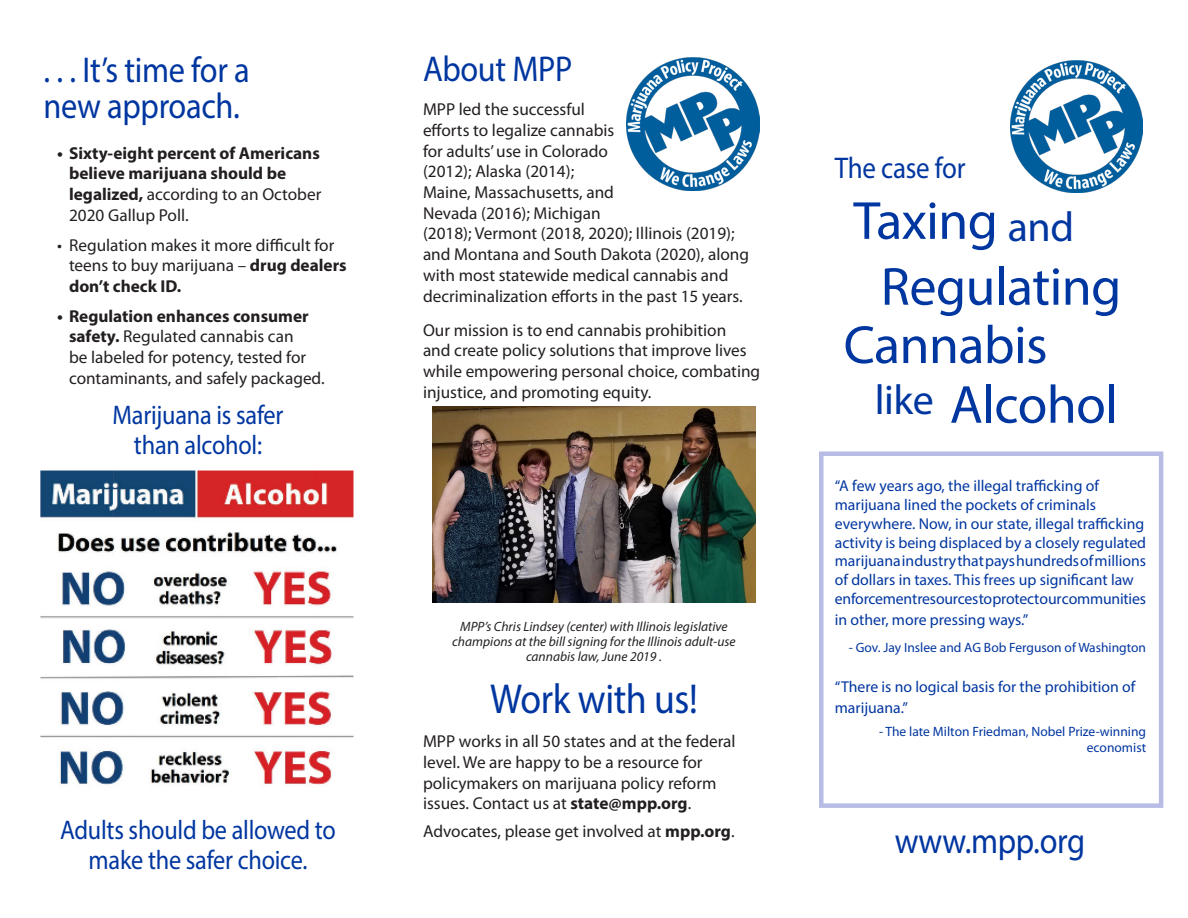
<style>
.page{position:relative;width:1188px;height:918px;background:#fff}
.page>*{position:absolute;margin:0;border:0;box-sizing:border-box;transform-origin:0 0}
._14pt_head{font:54px "Myriad Pro";letter-spacing:-.01em;color:#0036a0}
._24pt_head{font:42px "Myriad Pro";letter-spacing:-.01em;color:#0036a0;scale:.9 1}
._14pt_head-2{font:42px "Myriad Pro";letter-spacing:-.01em;color:#0036a0}
._24pt_head-2{font:36px/36px "Myriad Pro";letter-spacing:-.01em;color:#0036a0;scale:.9 1}
._14pt_head-3{font:36px "Myriad Pro";letter-spacing:-.01em;color:#0036a0;scale:.9 1}
._14pt_head-4{font:30px "Myriad Pro";letter-spacing:-.01em;color:#0036a0;scale:.9 1}
._18pt_head{font:27px/30px "Myriad Pro";letter-spacing:-.01em;color:#0036a0;text-align:center;scale:.9 1}
.t1{font:17.25px/20.7px "Myriad Pro";color:#231f20}
.t2{font:700 17.25px/20.7px "Myriad Pro";color:#231f20}
.t3{font:15.75px/18.9px "Myriad Pro";color:#0036a0}
.t4{font:italic 13.5px "Myriad Pro";color:#231f20}
.t5{font:13.5px/16.2px "Myriad Pro";color:#0036a0;text-align:right}
.s1{font-weight:400}
.s2{font-weight:700}
</style>
<div class="page">
<img style="left:1010px;top:60px;width:133px;height:133px">
<svg style="left:819px;top:451px;width:345px;height:357px"></svg>
<img style="left:627px;top:57px;width:132px;height:133px">
<img style="left:432px;top:406px;width:324px;height:197px">
<img style="left:40px;top:470px;width:314px;height:315px">
<p class="_24pt_head-2" style="left:44px;top:51px;width:231px">. . . It’s time for a new approach.</p>
<p class="t2" style="left:69px;top:142px;width:254px;text-indent:-12px">• Sixty-eight percent of Americans believe marijuana should be legalized, <span class="s1">according to an October<br>2020 Gallup Poll.</span></p>
<p class="t1" style="left:69px;top:234px;width:279px;text-indent:-12px">• Regulation makes it more difficult for teens to buy marijuana – <span class="s2">drug dealers don’t check ID.</span></p>
<p class="t1" style="left:69px;top:305px;width:257px;text-indent:-12px"><span class="s2">• Regulation enhances consumer safety.</span> Regulated cannabis can<br>be labeled for potency, tested for contaminants, and safely packaged.</p>
<p class="_18pt_head" style="left:112px;top:399px;width:192px">Marijuana is safer than alcohol:</p>
<p class="_18pt_head" style="left:60px;top:814px;width:308px">Adults should be allowed to make the safer choice.</p>
<p class="_24pt_head-2" style="left:423px;top:50px;width:167px">About MPP</p>
<p class="t1" style="left:423px;top:99px;width:328px">MPP led the successful<br>efforts to legalize cannabis<br>for adults’ use in Colorado<br>(2012); Alaska (2014);<br>Maine, Massachusetts, and<br>Nevada (2016); Michigan<br>(2018); Vermont (2018, 2020); Illinois (2019); and Montana and South Dakota (2020), along with most statewide medical cannabis and decriminalization efforts in the past 15 years.</p>
<p class="t1" style="left:423px;top:319px;width:339px">Our mission is to end cannabis prohibition<br>and create policy solutions that improve lives while empowering personal choice, combating injustice, and promoting equity.</p>
<p class="t4" style="left:460px;top:618px;width:269px">MPP’s Chris Lindsey (center) with Illinois legislative</p>
<p class="t4" style="left:452px;top:633px;width:285px">champions at the bill signing for the Illinois adult-use</p>
<p class="t4" style="left:526px;top:648px;width:137px">cannabis law, June 2019 .</p>
<p class="_24pt_head" style="left:490px;top:673px;width:232px">Work with us!</p>
<p class="t1" style="left:423px;top:731px;width:314px">MPP works in all 50 states and at the federal level. We are happy to be a resource for policymakers on marijuana policy reform issues. Contact us at <span class="s2">state@mpp.org</span>.</p>
<p class="t1" style="left:423px;top:820px;width:313px">Advocates, please get involved at <span class="s2">mpp.org</span>.</p>
<p class="_14pt_head-4" style="left:835px;top:149px;width:147px">The case for</p>
<p class="_14pt_head" style="left:853px;top:187px;width:146px">Taxing</p>
<p class="_14pt_head-2" style="left:1008px;top:201px;width:68px">and</p>
<p class="_14pt_head" style="left:881px;top:253px;width:242px">Regulating</p>
<p class="_14pt_head" style="left:844px;top:312px;width:205px">Cannabis</p>
<p class="_14pt_head-2" style="left:875px;top:374px;width:61px">like</p>
<p class="_14pt_head" style="left:950px;top:371px;width:170px">Alcohol</p>
<p class="t3" style="left:835px;top:476px;width:313px">“A few years ago, the illegal trafficking of marijuana lined the pockets of criminals everywhere. Now, in our state, illegal trafficking activity is being displaced by a closely regulated marijuana industry that pays hundreds of millions of dollars in taxes. This frees up significant law enforcement resources to protect our communities</p>
<p class="t3" style="left:835px;top:610px;width:195px">in other, more pressing ways.”</p>
<p class="t5" style="left:849px;top:640px;width:299px">- Gov. Jay Inslee and AG Bob Ferguson of Washington</p>
<p class="t3" style="left:835px;top:676px;width:302px;line-height:20.7px">“There is no logical basis for the prohibition of marijuana.”</p>
<p class="t5" style="left:879px;top:723px;width:269px">- The late Milton Friedman, Nobel Prize-winning economist</p>
<p class="_14pt_head-3" style="left:895px;top:819px;width:213px">www.mpp.org</p>
</div>
